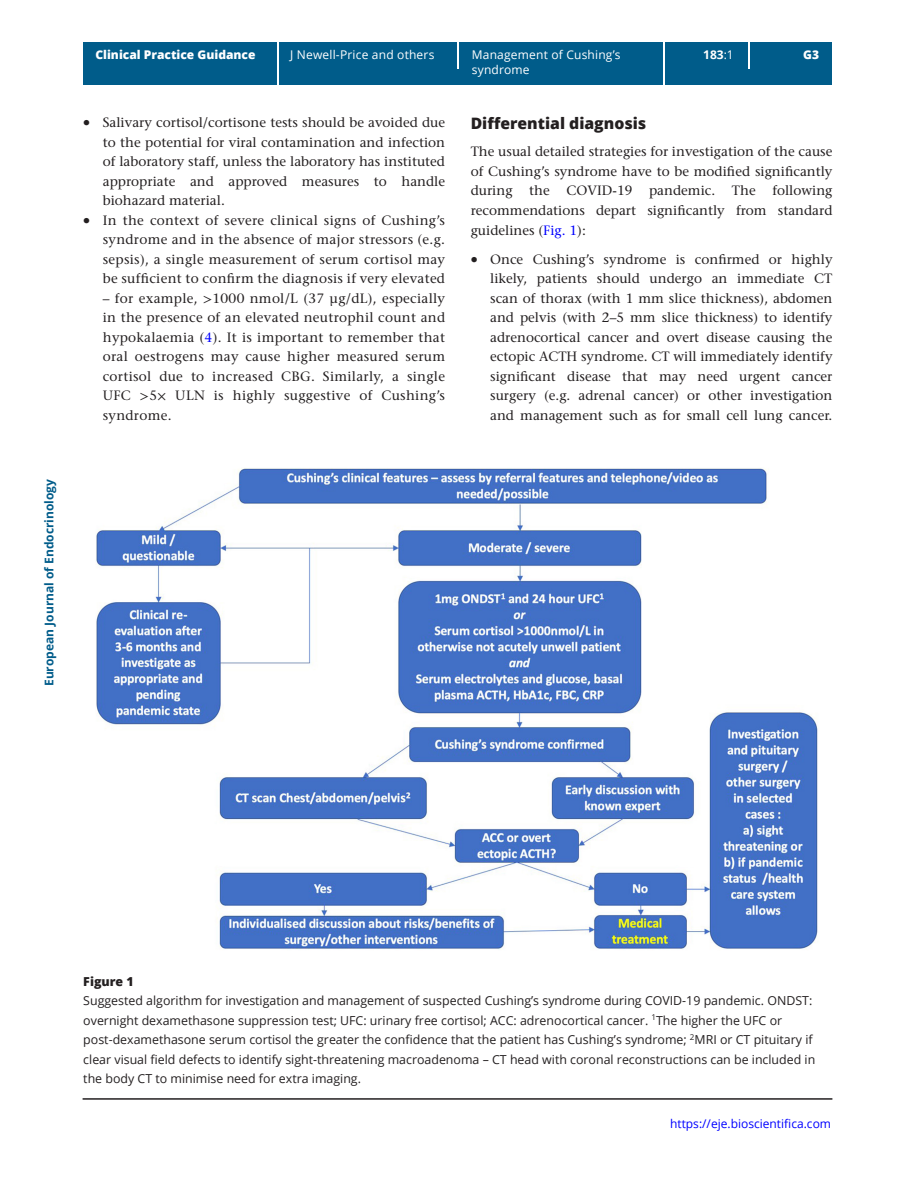
<style>
.page{position:relative;width:915px;height:1191px;background:#fff}
.page>*{position:absolute;margin:0;border:0;box-sizing:border-box;transform-origin:0 0}
.t1{font:800 15.75px "Open Sans";color:#231f20}
.TXT{font:500 13.5px/19.5px "Stone Serif Std";color:#231f20;text-align:justify}
.FC{font:12.3px/19.5px "Open Sans";color:#231f20}
.FC-2{font:800 12.3px "Open Sans";color:#231f20}
.t2{font:12px "Open Sans";letter-spacing:.015em;color:#fff}
.t3{font:700 12px "Open Sans";color:#005c8a}
.t4{font:12px "Open Sans";color:#00f}
.t5{font:800 12px "Open Sans";color:#fff}
.t6{font:700 12px "Open Sans";color:#fff}
.s1{font-weight:400}
.s2{font-family:"STIX General";font-weight:400}
.s3{color:#00f}
</style>
<div class="page">
<div style="left:83px;top:42px;width:748px;height:43px;background:#005c8a"></div>
<hr style="left:277px;top:42px;width:1px;height:43px;background:#fff">
<hr style="left:663px;top:42px;width:1px;height:43px;background:#fff">
<hr style="left:457px;top:42px;width:2px;height:26px;background:#fff">
<hr style="left:83px;top:1098px;width:749px;height:1px;background:#231f20">
<hr style="left:747px;top:42px;width:2px;height:26px;background:#fff">
<img style="left:96px;top:468px;width:722px;height:482px">
<p class="t3" style="left:41px;top:686px;width:209px;rotate:-90deg">European Journal of Endocrinology</p>
<p class="t5" style="left:95px;top:46px;width:161px">Clinical Practice Guidance</p>
<p class="t2" style="left:290px;top:47px;width:146px">J Newell-Price and others</p>
<p class="t2" style="left:471px;top:47px;width:150px">Management of Cushing’s</p>
<p class="t6" style="left:703px;top:46px;width:32px">183<span class="s1">:1</span></p>
<p class="t5" style="left:803px;top:46px;width:17px">G3</p>
<p class="t2" style="left:471px;top:61px;width:59px">syndrome</p>
<p class="TXT" style="left:103px;top:113px;width:344px;text-indent:-20px">• Salivary cortisol/cortisone tests should be avoided due to the potential for viral contamination and infection of laboratory staff, unless the laboratory has instituted appropriate and approved measures to handle biohazard material.</p>
<p class="TXT" style="left:103px;top:210px;width:344px;text-indent:-20px">• In the context of severe clinical signs of Cushing’s syndrome and in the absence of major stressors (e.g. sepsis), a single measurement of serum cortisol may be sufficient to confirm the diagnosis if very elevated</p>
<p class="TXT" style="left:103px;top:288px;width:344px">– for example, <span class="s2">&gt;</span>1000 nmol/L (37 µg/dL), especially in the presence of an elevated neutrophil count and hypokalaemia (<span class="s3">4</span>). It is important to remember that oral oestrogens may cause higher measured serum cortisol due to increased CBG. Similarly, a single UFC <span class="s2">&gt;</span>5<span class="s2">×</span> ULN is highly suggestive of Cushing’s syndrome.</p>
<h1 class="t1" style="left:470px;top:112px;width:177px">Differential diagnosis</h1>
<p class="TXT" style="left:470px;top:142px;width:363px">The usual detailed strategies for investigation of the cause of Cushing’s syndrome have to be modified significantly during the COVID-19 pandemic. The following recommendations depart significantly from standard guidelines (<span class="s3">Fig. 1</span>):</p>
<p class="TXT" style="left:490px;top:249px;width:344px;text-indent:-20px">• Once Cushing’s syndrome is confirmed or highly likely, patients should undergo an immediate CT scan of thorax (with 1 mm slice thickness), abdomen and pelvis (with 2–5 mm slice thickness) to identify adrenocortical cancer and overt disease causing the ectopic ACTH syndrome. CT will immediately identify significant disease that may need urgent cancer surgery (e.g. adrenal cancer) or other investigation and management such as for small cell lung cancer.</p>
<p class="FC-2" style="left:83px;top:971px;width:52px">Figure 1</p>
<p class="FC" style="left:83px;top:990px;width:733px">Suggested algorithm for investigation and management of suspected Cushing’s syndrome during COVID-19 pandemic. ONDST: overnight dexamethasone suppression test; UFC: urinary free cortisol; ACC: adrenocortical cancer. <sup>1</sup>The higher the UFC or post-dexamethasone serum cortisol the greater the confidence that the patient has Cushing’s syndrome; <sup>2</sup>MRI or CT pituitary if clear visual field defects to identify sight-threatening macroadenoma – CT head with coronal reconstructions can be included in the body CT to minimise need for extra imaging.</p>
<p class="t4" style="left:669px;top:1115px;width:162px">https://eje.bioscientifica.com</p>
</div>
